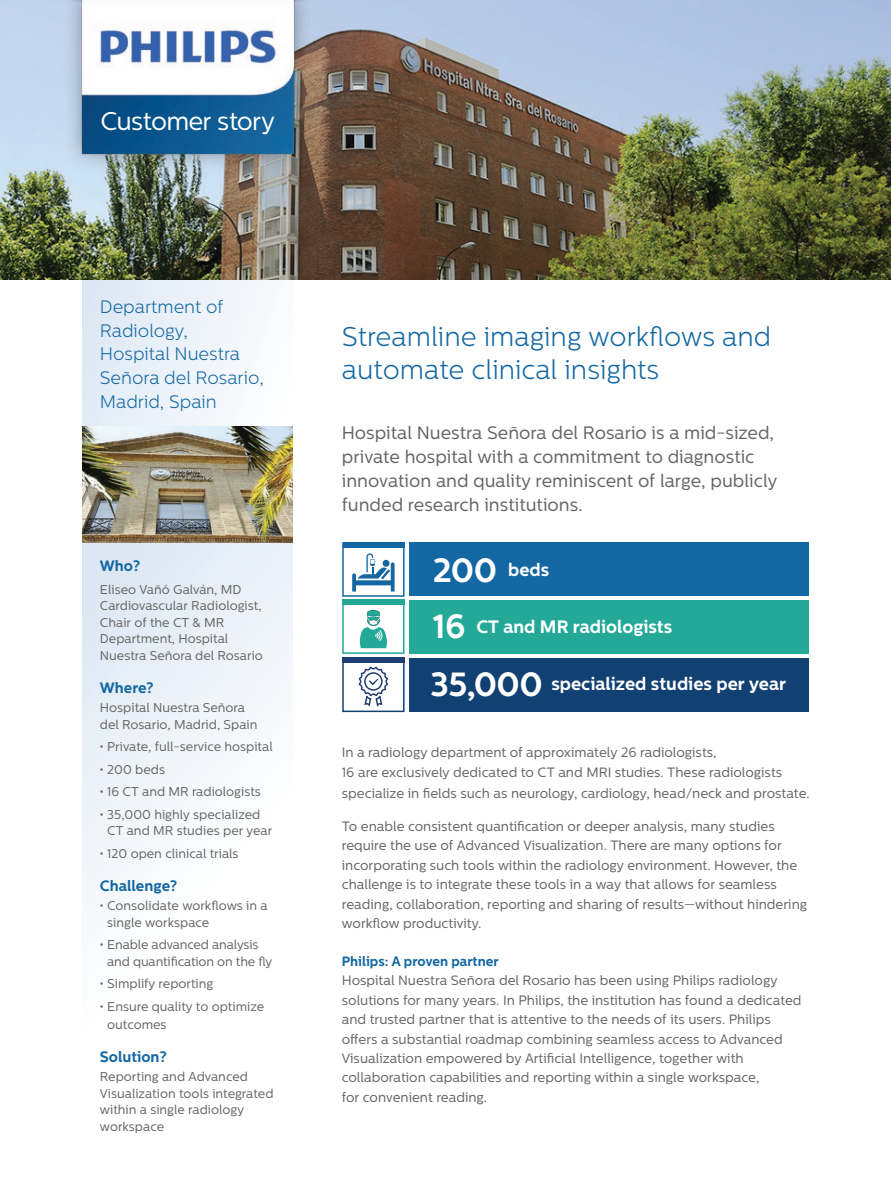
<style>
.page{position:relative;width:891px;height:1188px;background:#fff}
.page>*{position:absolute;margin:0;border:0;box-sizing:border-box;transform-origin:0 0}
.t1{font:700 33.45px "Centrale Sans";letter-spacing:-.02em;color:#fff}
.t2{font:300 27px/33px "Centrale Sans";color:#1367a3}
.t3{font:25.5px "Centrale Sans";letter-spacing:-.03em;color:#fff}
.t4{font:18px/24px "Centrale Sans";color:#646464}
.t5{font:300 18px/24px "Centrale Sans";color:#1367a3}
.t6{font:700 18px "Centrale Sans";color:#fff}
.t7{font:700 15px "Centrale Sans";color:#1367a3}
.t8{font:13.5px/19.5px "Centrale Sans";color:#646464}
.t9{font:700 13.5px "Centrale Sans";color:#1367a3}
.t10{font:12.75px/16.5px "Centrale Sans";color:#646464}
.s1{font-size:33.45px}
</style>
<div class="page">
<div style="left:83px;top:280px;width:209px;height:249px;background:linear-gradient(to right,#dfe9f4,#fbfcfd)"></div>
<div style="left:83px;top:526px;width:209px;height:662px;background:linear-gradient(to bottom,#e4ecf4,#fff)"></div>
<img style="left:83px;top:427px;width:209px;height:115px">
<img style="left:0;top:0;width:891px;height:280px">
<img style="left:56px;top:0;width:264px;height:180px">
<div style="left:342px;top:599px;width:63px;height:55px;border:2px solid #24a999"></div>
<div style="left:342px;top:542px;width:63px;height:55px;border:2px solid #1367a3"></div>
<div style="left:342px;top:658px;width:63px;height:54px;border:2px solid #114072"></div>
<div style="left:409px;top:600px;width:399px;height:53px;background:#24a999"></div>
<div style="left:409px;top:543px;width:399px;height:53px;background:#1367a3"></div>
<div style="left:342px;top:599px;width:63px;height:6px;background:#24a999"></div>
<div style="left:342px;top:658px;width:63px;height:5px;background:#1e3b72"></div>
<div style="left:409px;top:658px;width:399px;height:53px;background:#114072"></div>
<svg style="left:352px;top:553px;width:43px;height:39px"></svg>
<svg style="left:360px;top:610px;width:27px;height:38px"></svg>
<svg style="left:359px;top:667px;width:29px;height:40px"></svg>
<div style="left:343px;top:542px;width:62px;height:6px;background:#1367a3"></div>
<h3 class="t3" style="left:101px;top:106px;width:176px">Customer story</h3>
<h3 class="t5" style="left:100px;top:294px;width:166px">Department of<br>Radiology,<br>Hospital Nuestra<br>Señora del Rosario,<br>Madrid, Spain</h3>
<p class="t7" style="left:100px;top:557px;width:42px">Who?</p>
<p class="t10" style="left:100px;top:581px;width:164px">Eliseo Vañó Galván, MD<br>Cardiovascular Radiologist,<br>Chair of the CT &amp; MR<br>Department, Hospital<br>Nuestra Señora del Rosario</p>
<p class="t7" style="left:100px;top:679px;width:56px">Where?</p>
<p class="t10" style="left:100px;top:700px;width:159px">Hospital Nuestra Señora del Rosario, Madrid, Spain</p>
<p class="t10" style="left:100px;top:739px;width:174px">• Private, full-service hospital</p>
<p class="t10" style="left:100px;top:761px;width:67px">• 200 beds</p>
<p class="t10" style="left:100px;top:784px;width:163px">• 16 CT and MR radiologists</p>
<p class="t10" style="left:107px;top:806px;width:167px;text-indent:-7px">• 35,000 highly specialized<br>CT and MR studies per year</p>
<p class="t10" style="left:100px;top:845px;width:140px">• 120 open clinical trials</p>
<p class="t7" style="left:100px;top:877px;width:79px">Challenge?</p>
<p class="t10" style="left:107px;top:898px;width:162px;text-indent:-7px">• Consolidate workflows in a single workspace</p>
<p class="t10" style="left:107px;top:937px;width:167px;text-indent:-7px">• Enable advanced analysis and quantification on the fly</p>
<p class="t10" style="left:100px;top:976px;width:115px">• Simplify reporting</p>
<p class="t10" style="left:107px;top:997px;width:158px;line-height:18px;text-indent:-7px">• Ensure quality to optimize outcomes</p>
<p class="t7" style="left:100px;top:1048px;width:69px">Solution?</p>
<p class="t10" style="left:100px;top:1069px;width:175px">Reporting and Advanced<br>Visualization tools integrated within a single radiology workspace</p>
<h2 class="t2" style="left:342px;top:320px;width:431px">Streamline imaging workflows and automate clinical insights</h2>
<h3 class="t4" style="left:342px;top:421px;width:437px">Hospital Nuestra Señora del Rosario is a mid-sized, private hospital with a commitment to diagnostic innovation and quality reminiscent of large, publicly funded research institutions.</h3>
<h1 class="t1" style="left:433px;top:551px;width:66px">200</h1>
<h3 class="t6" style="left:508px;top:559px;width:43px">beds</h3>
<h3 class="t6" style="left:433px;top:616px;width:241px"><span class="s1">16</span> CT and MR radiologists</h3>
<h3 class="t6" style="left:551px;top:673px;width:236px">specialized studies per year</h3>
<h1 class="t1" style="left:431px;top:664px;width:114px">35,000</h1>
<p class="t8" style="left:342px;top:743px;width:442px">In a radiology department of approximately 26 radiologists,<br>16 are exclusively dedicated to CT and MRI studies. These radiologists</p>
<p class="t8" style="left:342px;top:783px;width:469px">specialize in fields such as neurology, cardiology, head/neck and prostate.</p>
<p class="t8" style="left:342px;top:816px;width:467px">To enable consistent quantification or deeper analysis, many studies require the use of Advanced Visualization. There are many options for incorporating such tools within the radiology environment. However, the challenge is to integrate these tools in a way that allows for seamless reading, collaboration, reporting and sharing of results—without hindering workflow productivity.</p>
<p class="t9" style="left:342px;top:953px;width:158px">Philips: A proven partner</p>
<p class="t8" style="left:342px;top:970px;width:461px">Hospital Nuestra Señora del Rosario has been using Philips radiology solutions for many years. In Philips, the institution has found a dedicated and trusted partner that is attentive to the needs of its users. Philips offers a substantial roadmap combining seamless access to Advanced Visualization empowered by Artificial Intelligence, together with collaboration capabilities and reporting within a single workspace,<br>for convenient reading.</p>
</div>
